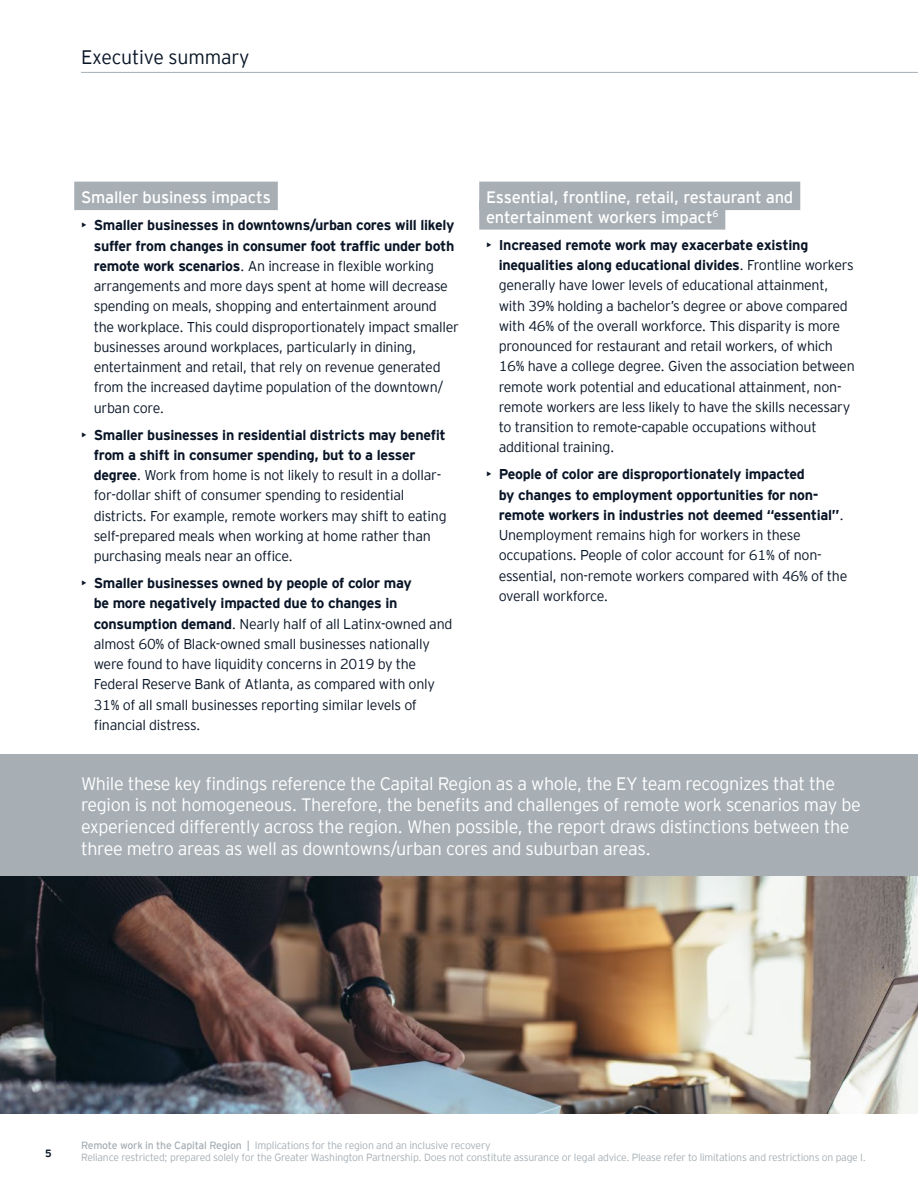
<style>
.page{position:relative;width:918px;height:1188px;background:#fff}
.page>*{position:absolute;margin:0;border:0;box-sizing:border-box;transform-origin:0 0}
.t1{font:300 19.5px "EY Interstate";letter-spacing:-.01em;color:#0a1627}
.t2{font:300 18px/21.8px "EY Interstate";letter-spacing:-.02em;color:#fff}
.t3{font:16.5px/19.5px "EY Interstate";letter-spacing:-.01em;color:#fff}
.t4{font:300 14.25px/20.2px "EY Interstate";letter-spacing:-.02em;color:#0a1627}
.t5{font:300 10.5px "EY Interstate";letter-spacing:-.02em;color:#a7afb5}
.t6{font:700 10.5px "EY Interstate";color:#0a1627}
.t7{font:300 10.35px "EY Interstate";letter-spacing:-.02em;color:#a7afb5}
.s1{font-weight:700}
.s2{font-weight:400}
</style>
<div class="page">
<hr style="left:81px;top:72px;width:837px;height:1px;background:#a7afb5">
<div style="left:74px;top:182px;width:204px;height:28px;background:#a7afb5"></div>
<div style="left:479px;top:182px;width:321px;height:28px;background:#a7afb5"></div>
<div style="left:479px;top:201px;width:246px;height:29px;background:#a7afb5"></div>
<img style="left:0;top:876px;width:918px;height:237px">
<div style="left:0;top:754px;width:918px;height:122px;background:#a7afb5"></div>
<h1 class="t1" style="left:81px;top:44px;width:170px">Executive summary</h1>
<p class="t3" style="left:81px;top:187px;width:191px">Smaller business impacts</p>
<p class="t4" style="left:94px;top:214px;width:367px;text-indent:-13px">• <span class="s1">Smaller businesses in downtowns/urban cores will likely suffer from changes in consumer foot traffic under both remote work scenarios</span>. An increase in flexible working arrangements and more days spent at home will decrease spending on meals, shopping and entertainment around the workplace. This could disproportionately impact smaller businesses around workplaces, particularly in dining, entertainment and retail, that rely on revenue generated from the increased daytime population of the downtown/ urban core.</p>
<p class="t4" style="left:94px;top:424px;width:354px;text-indent:-13px">• <span class="s1">Smaller businesses in residential districts may benefit from a shift in consumer spending, but to a lesser degree</span>. Work from home is not likely to result in a dollar&shy;for-dollar shift of consumer spending to residential districts. For example, remote workers may shift to eating self-prepared meals when working at home rather than purchasing meals near an office.</p>
<p class="t4" style="left:94px;top:572px;width:360px;text-indent:-13px">• <span class="s1">Smaller businesses owned by people of color may<br>be more negatively impacted due to changes in consumption demand</span>. Nearly half of all Latinx-owned and almost 60% of Black-owned small businesses nationally were found to have liquidity concerns in 2019 by the Federal Reserve Bank of Atlanta, as compared with only 31% of all small businesses reporting similar levels of financial distress.</p>
<p class="t3" style="left:486px;top:187px;width:309px">Essential, frontline, retail, restaurant and entertainment workers impact<sup>6</sup></p>
<p class="t4" style="left:499px;top:234px;width:358px;text-indent:-13px">• <span class="s1">Increased remote work may exacerbate existing inequalities along educational divides</span>. Frontline workers generally have lower levels of educational attainment, with 39% holding a bachelor’s degree or above compared with 46% of the overall workforce. This disparity is more pronounced for restaurant and retail workers, of which 16% have a college degree. Given the association between remote work potential and educational attainment, non&shy;remote workers are less likely to have the skills necessary to transition to remote-capable occupations without additional training.</p>
<p class="t4" style="left:499px;top:463px;width:350px;text-indent:-13px">• <span class="s1">People of color are disproportionately impacted<br>by changes to employment opportunities for non&shy;remote workers in industries not deemed “essential”</span>.<br>Unemployment remains high for workers in these occupations. People of color account for 61% of non&shy;essential, non-remote workers compared with 46% of the overall workforce.</p>
<p class="t2" style="left:81px;top:771px;width:781px">While these key findings reference the Capital Region as a whole, the EY team recognizes that the region is not homogeneous. Therefore, the benefits and challenges of remote work scenarios may be experienced differently across the region. When possible, the report draws distinctions between the three metro areas as well as downtowns/urban cores and suburban areas.</p>
<p class="t6" style="left:45px;top:1146px;width:8px">5</p>
<p class="t5" style="left:81px;top:1137px;width:411px"><span class="s2">Remote work in the Capital Region |</span> Implications for the region and an inclusive recovery</p>
<p class="t7" style="left:81px;top:1150px;width:787px">Reliance restricted; prepared solely for the Greater Washington Partnership. Does not constitute assurance or legal advice. Please refer to limitations and restrictions on page I.</p>
</div>
